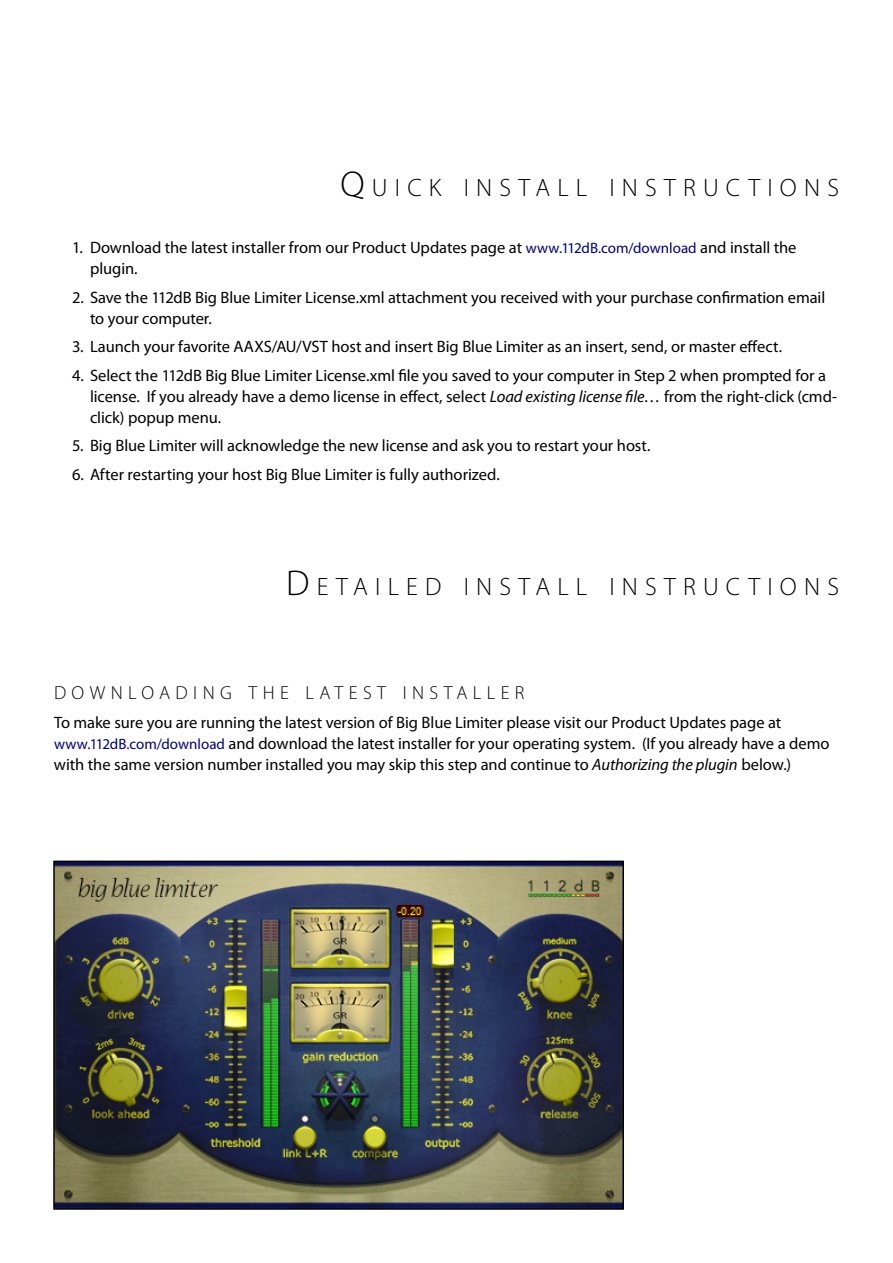
<style>
.page{position:relative;width:893px;height:1263px;background:#fff}
.page>*{position:absolute;margin:0;border:0;box-sizing:border-box;transform-origin:0 0}
.t1{font:300 25.2px "Myriad Pro";letter-spacing:.285em;color:#000}
.t2{font:300 18.9px "Myriad Pro";letter-spacing:.285em;color:#000}
.t3{font:16.5px/21px "Myriad Pro";letter-spacing:-.005em;color:#000}
.s1{font-size:36px}
.s2{font-size:15px;color:#000080}
.s3{font-style:italic}
</style>
<div class="page">
<img style="left:56px;top:864px;width:565px;height:343px">
<div style="left:53px;top:861px;width:571px;height:349px;border:2px solid #000"></div>
<h1 class="t1" style="left:340px;top:174px;width:500px"><span class="s1">Q</span>UICK INSTALL INSTRUCTIONS</h1>
<p class="t3" style="left:90px;top:237px;width:708px;text-indent:-18px">1. Download the latest installer from our Product Updates page at <span class="s2">www.112dB.com/download</span> and install the plugin.</p>
<p class="t3" style="left:90px;top:286px;width:737px;text-indent:-18px">2. Save the 112dB Big Blue Limiter License.xml attachment you received with your purchase confirmation email to your computer.</p>
<p class="t3" style="left:72px;top:336px;width:712px">3. Launch your favorite AAXS/AU/VST host and insert Big Blue Limiter as an insert, send, or master effect.</p>
<p class="t3" style="left:90px;top:364px;width:749px;text-indent:-18px">4. Select the 112dB Big Blue Limiter License.xml file you saved to your computer in Step 2 when prompted for a license. If you already have a demo license in effect, select <span class="s3">Load existing license file…</span> from the right-click (cmd&shy;click) popup menu.</p>
<p class="t3" style="left:72px;top:435px;width:580px">5. Big Blue Limiter will acknowledge the new license and ask you to restart your host.</p>
<p class="t3" style="left:72px;top:463px;width:429px">6. After restarting your host Big Blue Limiter is fully authorized.</p>
<h1 class="t1" style="left:286px;top:573px;width:554px"><span class="s1">D</span>ETAILED INSTALL INSTRUCTIONS</h1>
<p class="t2" style="left:54px;top:683px;width:472px">D OWNLOAD ING THE LATEST INSTALLER</p>
<p class="t3" style="left:54px;top:712px;width:777px">To make sure you are running the latest version of Big Blue Limiter please visit our Product Updates page at <span class="s2">www.112dB.com/download</span> and download the latest installer for your operating system. (If you already have a demo with the same version number installed you may skip this step and continue to <span class="s3">Authorizing the plugin</span> below.)</p>
</div>
